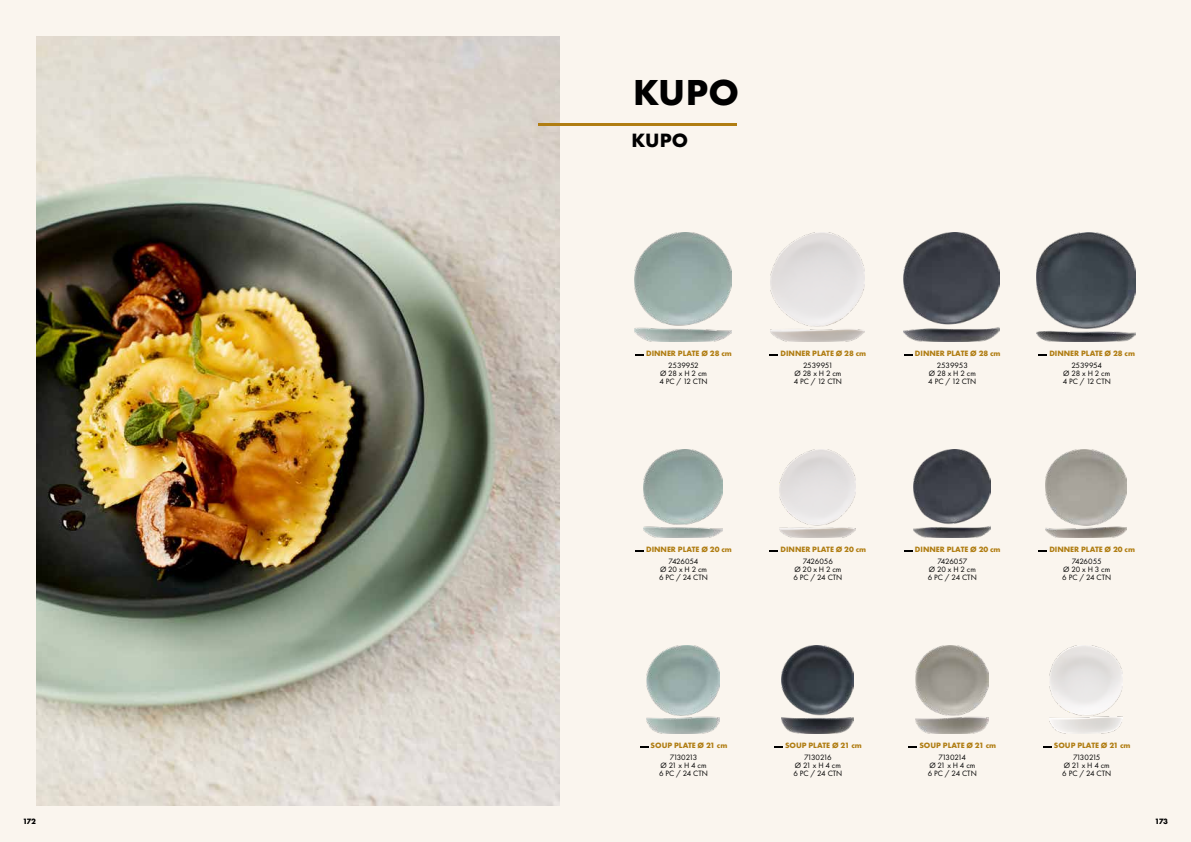
<style>
.page{position:relative;width:1191px;height:842px;background:#faf5ee}
.page>*{position:absolute;margin:0;border:0;box-sizing:border-box;transform-origin:0 0}
.t1{font:700 37.5px "Futura PT";color:#000}
.t2{font:700 20px "Futura PT";color:#000}
.t3{font:8px/8px "Futura PT";color:#000;text-align:center}
.t4{font:700 8px "Futura PT";color:#b07d12}
.t5{font:8px/8px "Futura PT";letter-spacing:-.025em;color:#000;text-align:center}
.t6{font:700 8px "Futura PT";letter-spacing:-.085em;color:#000}
</style>
<div class="page">
<img style="left:36px;top:36px;width:523px;height:770px">
<img style="left:634px;top:232px;width:97px;height:109px">
<img style="left:770px;top:232px;width:94px;height:109px">
<img style="left:903px;top:232px;width:96px;height:109px">
<img style="left:1036px;top:232px;width:100px;height:109px">
<img style="left:644px;top:449px;width:78px;height:88px">
<img style="left:779px;top:449px;width:76px;height:88px">
<img style="left:913px;top:449px;width:77px;height:88px">
<img style="left:1046px;top:449px;width:80px;height:88px">
<img style="left:647px;top:645px;width:72px;height:88px">
<img style="left:781px;top:645px;width:72px;height:88px">
<img style="left:915px;top:645px;width:73px;height:88px">
<img style="left:1049px;top:645px;width:73px;height:88px">
<hr style="left:538px;top:123px;width:198px;height:3px;background:#b07d12">
<h1 class="t1" style="left:633px;top:68px;width:108px">KUPO</h1>
<h2 class="t2" style="left:631px;top:128px;width:58px">KUPO</h2>
<p class="t4" style="left:646px;top:348px;width:87px">DINNER PLATE Ø 28 cm</p>
<p class="t3" style="left:659px;top:361px;width:50px">2539952<br>Ø 28 x H 2 cm<br>4 PC / 12 CTN</p>
<p class="t4" style="left:780px;top:348px;width:87px">DINNER PLATE Ø 28 cm</p>
<p class="t3" style="left:794px;top:361px;width:50px">2539951<br>Ø 28 x H 2 cm<br>4 PC / 12 CTN</p>
<p class="t4" style="left:915px;top:348px;width:87px">DINNER PLATE Ø 28 cm</p>
<p class="t3" style="left:928px;top:361px;width:50px">2539953<br>Ø 28 x H 2 cm<br>4 PC / 12 CTN</p>
<p class="t4" style="left:1049px;top:348px;width:87px">DINNER PLATE Ø 28 cm</p>
<p class="t3" style="left:1062px;top:361px;width:50px">2539954<br>Ø 28 x H 2 cm<br>4 PC / 12 CTN</p>
<p class="t4" style="left:646px;top:544px;width:87px">DINNER PLATE Ø 20 cm</p>
<p class="t3" style="left:659px;top:557px;width:50px">7426054<br>Ø 20 x H 2 cm<br>6 PC / 24 CTN</p>
<p class="t4" style="left:780px;top:544px;width:87px">DINNER PLATE Ø 20 cm</p>
<p class="t3" style="left:793px;top:557px;width:50px">7426056<br>Ø 20 x H 2 cm<br>6 PC / 24 CTN</p>
<p class="t4" style="left:915px;top:544px;width:87px">DINNER PLATE Ø 20 cm</p>
<p class="t3" style="left:928px;top:557px;width:50px">7426057<br>Ø 20 x H 2 cm<br>6 PC / 24 CTN</p>
<p class="t4" style="left:1049px;top:544px;width:87px">DINNER PLATE Ø 20 cm</p>
<p class="t3" style="left:1062px;top:557px;width:50px">7426055<br>Ø 20 x H 3 cm<br>6 PC / 24 CTN</p>
<p class="t4" style="left:650px;top:740px;width:78px">SOUP PLATE Ø 21 cm</p>
<p class="t5" style="left:659px;top:753px;width:50px">7130213<br>Ø 21 x H 4 cm<br>6 PC / 24 CTN</p>
<p class="t4" style="left:785px;top:740px;width:78px">SOUP PLATE Ø 21 cm</p>
<p class="t5" style="left:793px;top:753px;width:50px">7130216<br>Ø 21 x H 4 cm<br>6 PC / 24 CTN</p>
<p class="t4" style="left:919px;top:740px;width:78px">SOUP PLATE Ø 21 cm</p>
<p class="t5" style="left:928px;top:753px;width:50px">7130214<br>Ø 21 x H 4 cm<br>6 PC / 24 CTN</p>
<p class="t4" style="left:1053px;top:740px;width:78px">SOUP PLATE Ø 21 cm</p>
<p class="t5" style="left:1062px;top:753px;width:50px">7130215<br>Ø 21 x H 4 cm<br>6 PC / 24 CTN</p>
<p class="t6" style="left:23px;top:816px;width:15px">172</p>
<p class="t6" style="left:1155px;top:816px;width:15px">173</p>
</div>
